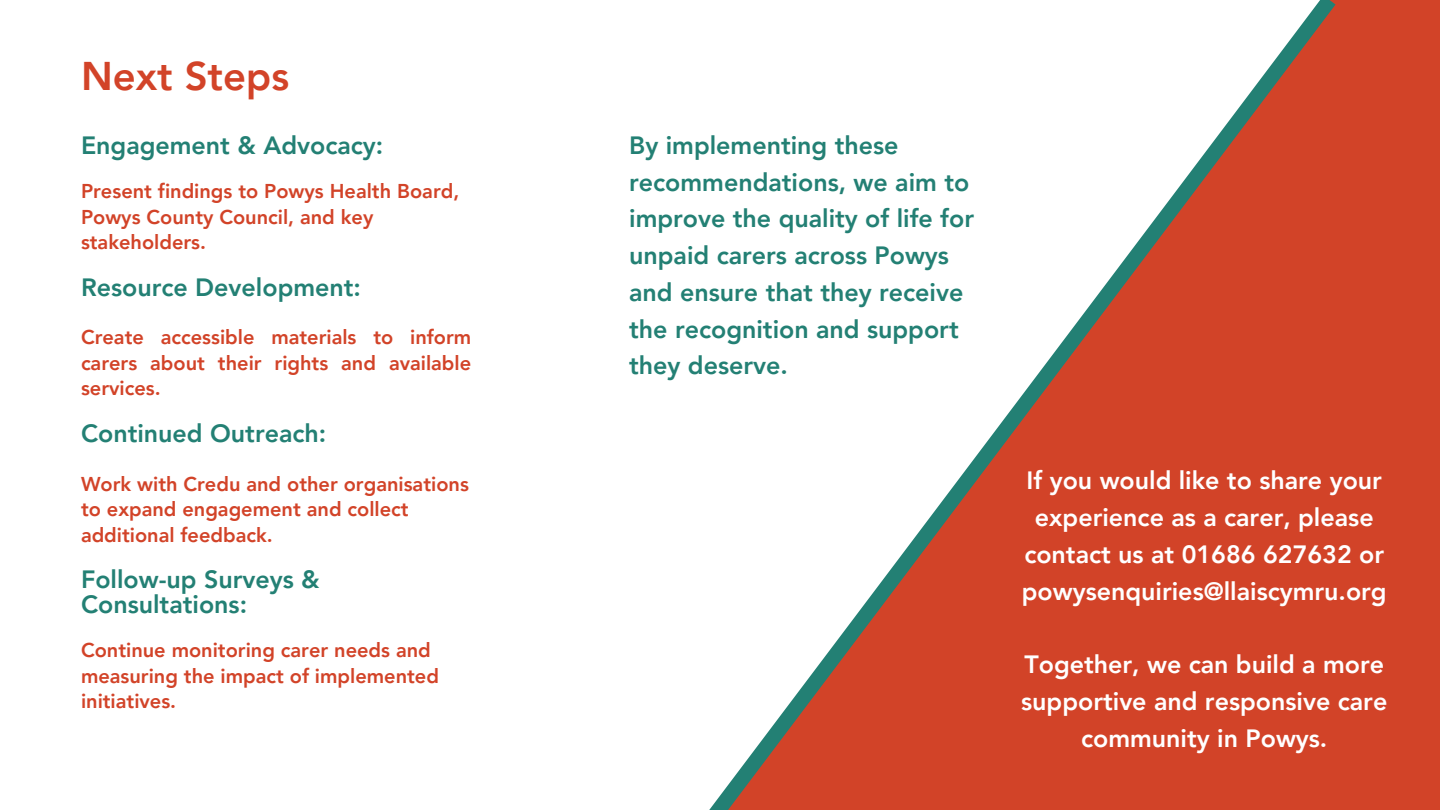
<style>
.page{position:relative;width:1440px;height:810px;background:#fff}
.page>*{position:absolute;margin:0;border:0;box-sizing:border-box;transform-origin:0 0}
.t1{font:800 40px "Avenir LT Pro";color:#d24328}
.t2{font:800 25px/36.8px "Avenir LT Pro";color:#238074}
.t3{font:800 25px/36.8px "Avenir LT Pro";color:#fff;text-align:center}
.t4{font:800 20px/25.5px "Avenir LT Pro";color:#d24328}
</style>
<div class="page">
<div style="left:697px;top:0;width:743px;height:810px;background:#d24328"></div>
<svg style="left:697px;top:0;width:639px;height:810px"></svg>
<h2 class="t1" style="left:81px;top:60px;width:210px">Next Steps</h2>
<p class="t2" style="left:81px;top:129px;width:304px">Engagement &amp; Advocacy:</p>
<h2 class="t4" style="left:81px;top:180px;width:380px">Present findings to Powys Health Board,<br>Powys County Council, and key stakeholders.</h2>
<p class="t2" style="left:81px;top:271px;width:282px">Resource Development:</p>
<h2 class="t4" style="left:81px;top:326px;width:392px;text-align:justify">Create accessible materials to inform carers about their rights and available services.</h2>
<p class="t2" style="left:81px;top:417px;width:247px">Continued Outreach:</p>
<h2 class="t4" style="left:81px;top:473px;width:389px">Work with Credu and other organisations to expand engagement and collect additional feedback.</h2>
<p class="t2" style="left:81px;top:569px;width:240px;line-height:24.8px">Follow-up Surveys &amp;<br>Consultations:</p>
<p class="t4" style="left:81px;top:639px;width:360px">Continue monitoring carer needs and measuring the impact of implemented initiatives.</p>
<h2 class="t2" style="left:629px;top:129px;width:346px">By implementing these recommendations, we aim to improve the quality of life for unpaid carers across Powys and ensure that they receive the recognition and support they deserve.</h2>
<h1 class="t3" style="left:1022px;top:465px;width:366px">If you would like to share your experience as a carer, please contact us at 01686 627632 or powysenquiries@llaiscymru.org</h1>
<h2 class="t3" style="left:1021px;top:648px;width:368px">Together, we can build a more supportive and responsive care community in Powys.</h2>
</div>
